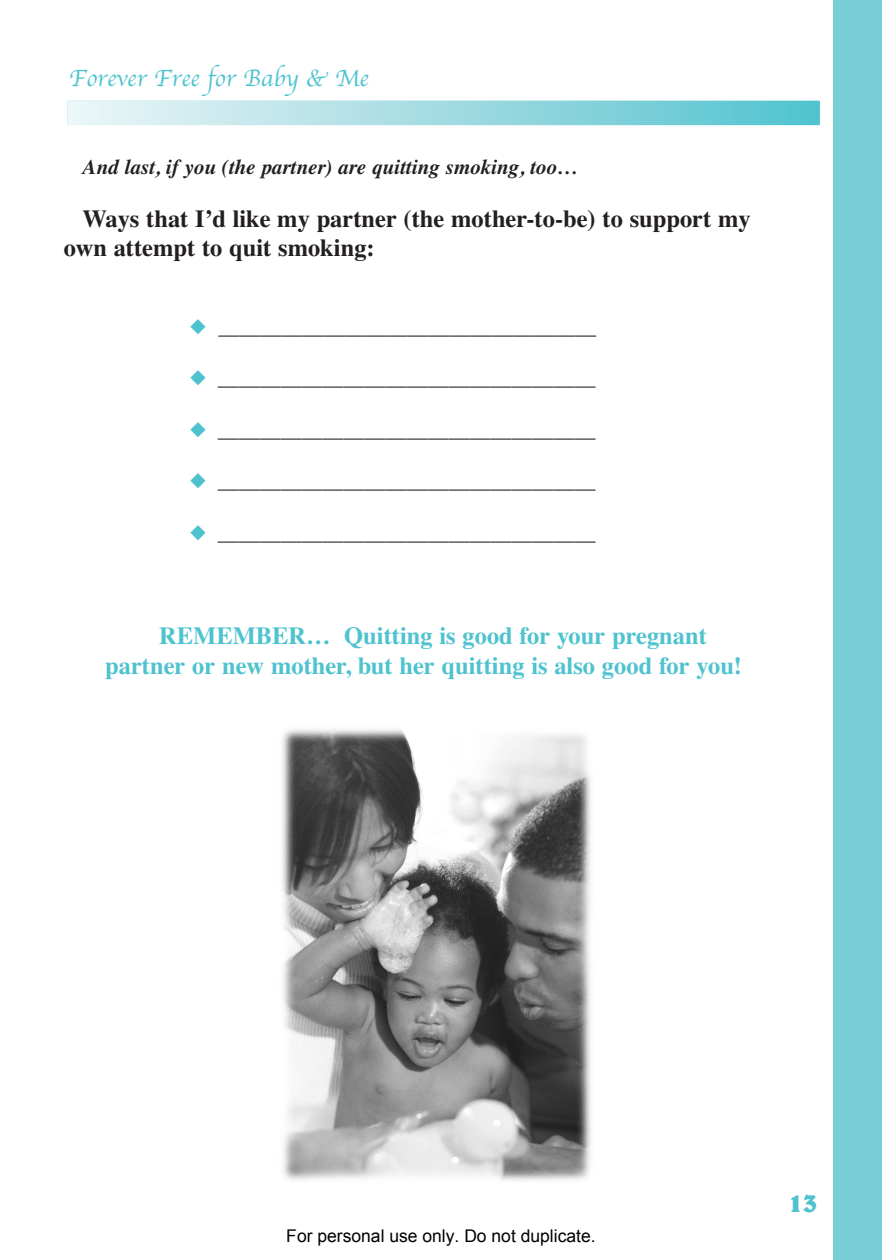
<style>
.page{position:relative;width:882px;height:1260px;background:#fff}
.page>*{position:absolute;margin:0;border:0;box-sizing:border-box;transform-origin:0 0}
.t1{font:700 28px "Belwe";color:#4ec3cf}
.t2{font:700 24.5px/29.4px "Times";color:#4ec3cf}
.t3{font:700 24.5px/29.4px "Times";color:#231f20}
.t4{font:24.5px "Apple Chancery";color:#4ec3cf}
.t5{font:21px "Times";color:#231f20}
.t6{font:italic 700 21px "Times";color:#231f20}
.t7{font:17.5px "Arial";color:#000}
.s1{color:#4ec3cf}
</style>
<div class="page">
<div style="left:68px;top:101px;width:752px;height:24px;background:linear-gradient(to right,#eef5f7,#53c2ce)"></div>
<div style="left:834px;top:0;width:48px;height:1260px;background:#77ced7"></div>
<img style="left:282px;top:729px;width:309px;height:452px">
<p class="t4" style="left:69px;top:63px;width:301px">Forever Free for Baby &amp; Me</p>
<p class="t6" style="left:83px;top:159px;width:497px">And last, if you (the partner) are quitting smoking, too…</p>
<p class="t3" style="left:64px;top:206px;width:688px;text-indent:19px">Ways that I’d like my partner (the mother-to-be) to support my own attempt to quit smoking:</p>
<p class="t5" style="left:190px;top:319px;width:408px"><span class="s1">◆</span> ____________________________________</p>
<p class="t5" style="left:190px;top:370px;width:408px"><span class="s1">◆</span> ____________________________________</p>
<p class="t5" style="left:190px;top:422px;width:408px"><span class="s1">◆</span> ____________________________________</p>
<p class="t5" style="left:190px;top:474px;width:408px"><span class="s1">◆</span> ____________________________________</p>
<p class="t5" style="left:190px;top:525px;width:408px"><span class="s1">◆</span> ____________________________________</p>
<p class="t2" style="left:105px;top:623px;width:638px;text-indent:54px">REMEMBER… Quitting is good for your pregnant partner or new mother, but her quitting is also good for you!</p>
<p class="t7" style="left:286px;top:1225px;width:311px">For personal use only. Do not duplicate.</p>
<h1 class="t1" style="left:788px;top:1192px;width:32px">13</h1>
</div>
